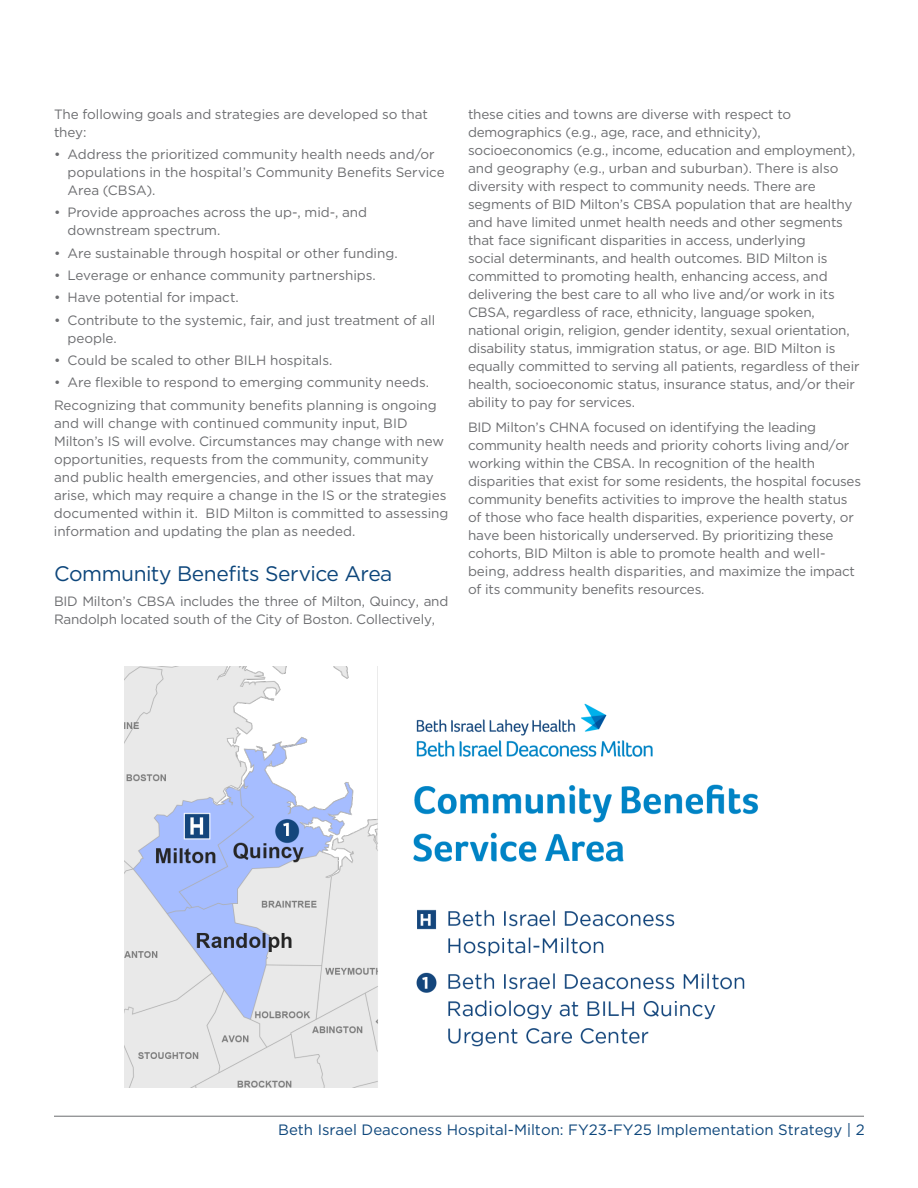
<style>
.page{position:relative;width:918px;height:1188px;background:#fff}
.page>*{position:absolute;margin:0;border:0;box-sizing:border-box;transform-origin:0 0}
.t1{font:21px "Gotham";letter-spacing:-.02em;color:#0d467b}
.t2{font:15px "Gotham";color:#0d467b}
.t3{font:13.5px/18px "Gotham";letter-spacing:-.015em;color:#6c6d70}
</style>
<div class="page">
<hr style="left:54px;top:1116px;width:810px;height:1px;background:#6c6d70">
<img style="left:124px;top:666px;width:635px;height:421px">
<p class="t3" style="left:54px;top:105px;width:375px">The following goals and strategies are developed so that they:</p>
<p class="t3" style="left:68px;top:145px;width:379px;text-indent:-14px">• Address the prioritized community health needs and/or populations in the hospital’s Community Benefits Service<br>Area (CBSA).</p>
<p class="t3" style="left:68px;top:203px;width:301px;text-indent:-14px">• Provide approaches across the up-, mid-, and downstream spectrum.</p>
<p class="t3" style="left:54px;top:244px;width:345px">• Are sustainable through hospital or other funding.</p>
<p class="t3" style="left:54px;top:266px;width:323px">• Leverage or enhance community partnerships.</p>
<p class="t3" style="left:54px;top:288px;width:186px">• Have potential for impact.</p>
<p class="t3" style="left:68px;top:311px;width:369px;text-indent:-14px">• Contribute to the systemic, fair, and just treatment of all people.</p>
<p class="t3" style="left:54px;top:351px;width:280px">• Could be scaled to other BILH hospitals.</p>
<p class="t3" style="left:54px;top:371px;width:384px;line-height:22.4px">• Are flexible to respond to emerging community needs.<br>Recognizing that community benefits planning is ongoing</p>
<p class="t3" style="left:54px;top:414px;width:396px">and will change with continued community input, BID Milton’s IS will evolve. Circumstances may change with new opportunities, requests from the community, community and public health emergencies, and other issues that may arise, which may require a change in the IS or the strategies documented within it. BID Milton is committed to assessing information and updating the plan as needed.</p>
<h1 class="t1" style="left:54px;top:561px;width:340px">Community Benefits Service Area</h1>
<p class="t3" style="left:54px;top:592px;width:396px">BID Milton’s CBSA includes the three of Milton, Quincy, and<br>Randolph located south of the City of Boston. Collectively,</p>
<p class="t3" style="left:468px;top:105px;width:393px">these cities and towns are diverse with respect to demographics (e.g., age, race, and ethnicity), socioeconomics (e.g., income, education and employment), and geography (e.g., urban and suburban). There is also diversity with respect to community needs. There are segments of BID Milton’s CBSA population that are healthy and have limited unmet health needs and other segments that face significant disparities in access, underlying<br>social determinants, and health outcomes. BID Milton is committed to promoting health, enhancing access, and delivering the best care to all who live and/or work in its CBSA, regardless of race, ethnicity, language spoken, national origin, religion, gender identity, sexual orientation, disability status, immigration status, or age. BID Milton is equally committed to serving all patients, regardless of their health, socioeconomic status, insurance status, and/or their ability to pay for services.</p>
<p class="t3" style="left:468px;top:417px;width:395px">BID Milton’s CHNA focused on identifying the leading community health needs and priority cohorts living and/or working within the CBSA. In recognition of the health disparities that exist for some residents, the hospital focuses community benefits activities to improve the health status of those who face health disparities, experience poverty, or have been historically underserved. By prioritizing these cohorts, BID Milton is able to promote health and well&shy;being, address health disparities, and maximize the impact of its community benefits resources.</p>
<p class="t2" style="left:278px;top:1120px;width:588px">Beth Israel Deaconess Hospital-Milton: FY23-FY25 Implementation Strategy | 2</p>
</div>
